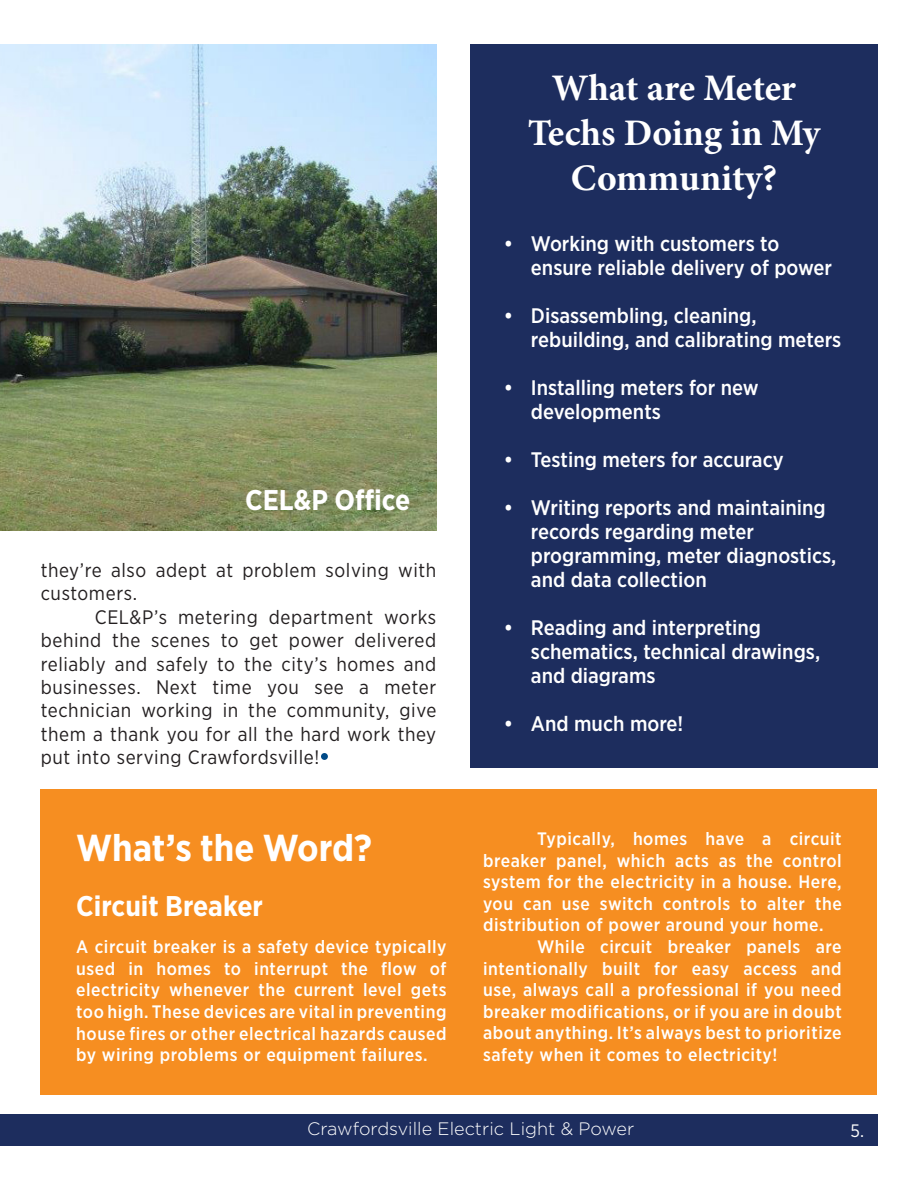
<style>
.page{position:relative;width:918px;height:1188px;background:#fff}
.page>*{position:absolute;margin:0;border:0;box-sizing:border-box;transform-origin:0 0}
.t1{font:700 37.5px/45px "Minion Pro";letter-spacing:-.005em;color:#fff;text-align:center}
.t2{font:700 37.5px "Gotham Narrow";color:#fff}
.t3{font:700 28.5px "Gotham Narrow";color:#fff}
.t4{font:500 21px/24px "Gotham Narrow";color:#fff}
.t5{font:19.5px/23.4px "Gotham Narrow";letter-spacing:.03em;color:#231f20}
.t6{font:500 18px/21.6px "Gotham Narrow";letter-spacing:.03em;color:#fff;text-align:justify}
.t7{font:300 18px "Gotham";color:#fff}
.t8{font:18px "Gotham Narrow";color:#fff}
</style>
<div class="page">
<div style="left:0;top:1114px;width:877px;height:32px;background:#1d2d5e"></div>
<div style="left:41px;top:789px;width:836px;height:306px;background:#f68e21"></div>
<div style="left:470px;top:45px;width:407px;height:723px;background:#1d2d5e"></div>
<div style="left:321px;top:753px;width:7px;height:7px;background:#004a87;border-radius:50%"></div>
<img style="left:0;top:45px;width:436px;height:485px">
<h2 class="t3" style="left:245px;top:482px;width:167px">CEL&amp;P Office</h2>
<p class="t5" style="left:41px;top:558px;width:397px">they’re also adept at problem solving with customers.</p>
<p class="t5" style="left:41px;top:605px;width:397px;text-align:justify;text-indent:54px">CEL&amp;P’s metering department works behind the scenes to get power delivered reliably and safely to the city’s homes and businesses. Next time you see a meter technician working in the community, give them a thank you for all the hard work they put into serving Crawfordsville!</p>
<p class="t2" style="left:76px;top:823px;width:297px">What’s the Word?</p>
<p class="t3" style="left:76px;top:888px;width:188px">Circuit Breaker</p>
<p class="t6" style="left:76px;top:936px;width:372px">A circuit breaker is a safety device typically used in homes to interrupt the flow of electricity whenever the current level gets too high. These devices are vital in preventing house fires or other electrical hazards caused by wiring problems or equipment failures.</p>
<p class="t1" style="left:552px;top:65px;width:246px">What are Meter</p>
<p class="t1" style="left:528px;top:110px;width:294px">Techs Doing in My<br>Community?</p>
<p class="t4" style="left:531px;top:231px;width:303px;text-indent:-27px">• Working with customers to ensure reliable delivery of power</p>
<p class="t4" style="left:531px;top:303px;width:312px;text-indent:-27px">• Disassembling, cleaning, rebuilding, and calibrating meters</p>
<p class="t4" style="left:531px;top:375px;width:229px;text-indent:-27px">• Installing meters for new developments</p>
<p class="t4" style="left:504px;top:447px;width:281px">• Testing meters for accuracy</p>
<p class="t4" style="left:531px;top:495px;width:307px;text-indent:-27px">• Writing reports and maintaining records regarding meter programming, meter diagnostics, and data collection</p>
<p class="t4" style="left:531px;top:615px;width:291px;text-indent:-27px">• Reading and interpreting schematics, technical drawings, and diagrams</p>
<p class="t4" style="left:504px;top:711px;width:181px">• And much more!</p>
<p class="t6" style="left:483px;top:828px;width:360px;text-indent:54px">Typically, homes have a circuit breaker panel, which acts as the control system for the electricity in a house. Here, you can use switch controls to alter the distribution of power around your home.</p>
<p class="t6" style="left:483px;top:936px;width:360px;text-indent:54px">While circuit breaker panels are intentionally built for easy access and use, always call a professional if you need breaker modifications, or if you are in doubt about anything. It’s always best to prioritize safety when it comes to electricity!</p>
<p class="t7" style="left:307px;top:1117px;width:329px">Crawfordsville Electric Light &amp; Power</p>
<p class="t8" style="left:851px;top:1119px;width:15px">5.</p>
</div>
